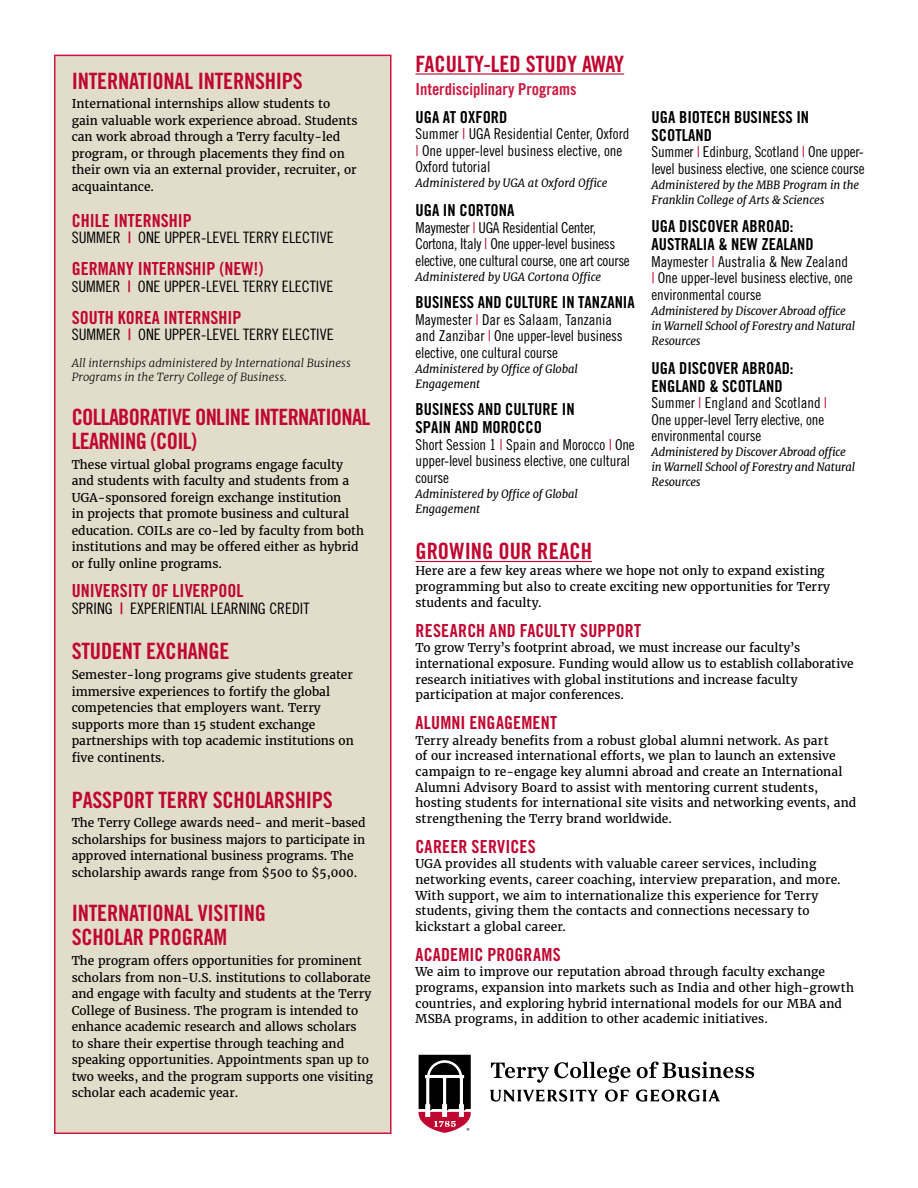
<style>
.page{position:relative;width:918px;height:1188px;background:#fff}
.page>*{position:absolute;margin:0;border:0;box-sizing:border-box;transform-origin:0 0}
.t1{font:22.5px/24px "Trade Gothic LT Std Bd Cn 20";letter-spacing:-.01em;color:#c00630}
.t2{font:22.5px/24px "Trade Gothic LT Std Bd Cn 20";letter-spacing:-.03em;color:#c00630}
.t3{font:18px "Trade Gothic LT Std Bd Cn 20";color:#c00630}
.t4{font:16.5px/18px "Trade Gothic LT Std Bd Cn 20";color:#000}
.t5{font:16.5px "Trade Gothic LT Std Bd Cn 20";color:#cd163f}
.t6{font:15.75px "Trade Gothic LT Std Cn 18";color:#000}
.t7{font:15px/16.5px "Trade Gothic LT Std Cn 18";letter-spacing:-.01em;color:#000}
.t8{font:12px/16.5px "Merriweather";color:#000}
.t9{font:italic 11.25px/15px "Merriweather";letter-spacing:-.01em;color:#000}
.t10{font:italic 300 11.25px/13.5px "Merriweather";color:#000}
.s1{font-family:"Trade Gothic LT Std Bd Cn 20";color:#c00630}
.s2{font-size:15px}
.s3{color:#c00630}
</style>
<div class="page">
<div style="left:55px;top:55px;width:336px;height:1078px;background:#e2ddcb"></div>
<div style="left:54px;top:55px;width:338px;height:1079px;border:2px solid #cd163f"></div>
<hr style="left:416px;top:561px;width:176px;height:1px;background:#c00630">
<hr style="left:416px;top:73px;width:208px;height:2px;background:#c00630">
<svg style="left:418px;top:1054px;width:53px;height:79px"></svg>
<svg style="left:491px;top:1062px;width:140px;height:21px"></svg>
<svg style="left:637px;top:1062px;width:117px;height:16px"></svg>
<svg style="left:605px;top:1090px;width:24px;height:12px"></svg>
<svg style="left:490px;top:1090px;width:108px;height:12px"></svg>
<svg style="left:636px;top:1090px;width:84px;height:12px"></svg>
<h1 class="t1" style="left:72px;top:68px;width:233px">INTERNATIONAL INTERNSHIPS</h1>
<p class="t8" style="left:72px;top:96px;width:287px">International internships allow students to gain valuable work experience abroad. Students can work abroad through a Terry faculty-led program, or through placements they find on their own via an external provider, recruiter, or acquaintance.</p>
<h2 class="t3" style="left:72px;top:210px;width:121px">CHILE INTERNSHIP</h2>
<h3 class="t6" style="left:72px;top:228px;width:264px">SUMMER <span class="s1">|</span> ONE UPPER-LEVEL TERRY ELECTIVE</h3>
<h2 class="t3" style="left:72px;top:258px;width:193px">GERMANY INTERNSHIP (NEW!)</h2>
<h3 class="t6" style="left:72px;top:277px;width:263px"><span class="s2">S</span>UMMER <span class="s1">|</span> ONE UPPER-LEVEL TERRY ELECTIVE</h3>
<h2 class="t3" style="left:72px;top:306px;width:171px">SOUTH KOREA INTERNSHIP</h2>
<h3 class="t6" style="left:72px;top:325px;width:264px">SUMMER <span class="s1">|</span> ONE UPPER-LEVEL TERRY ELECTIVE</h3>
<p class="t10" style="left:72px;top:356px;width:281px">All internships administered by International Business<br>Programs in the Terry College of Business.</p>
<h1 class="t2" style="left:72px;top:405px;width:300px">COLLABORATIVE ONLINE INTERNATIONAL<br>LEARNING (COIL)</h1>
<p class="t8" style="left:72px;top:456px;width:294px">These virtual global programs engage faculty and students with faculty and students from a UGA-sponsored foreign exchange institution<br>in projects that promote business and cultural education. COILs are co-led by faculty from both institutions and may be offered either as hybrid or fully online programs.</p>
<h2 class="t3" style="left:72px;top:580px;width:173px">UNIVERSITY OF LIVERPOOL</h2>
<h3 class="t6" style="left:72px;top:599px;width:239px">SPRING <span class="s1">|</span> EXPERIENTIAL LEARNING CREDIT</h3>
<h1 class="t1" style="left:72px;top:639px;width:159px">STUDENT EXCHANGE</h1>
<p class="t8" style="left:72px;top:667px;width:284px">Semester-long programs give students greater immersive experiences to fortify the global competencies that employers want. Terry supports more than 15 student exchange partnerships with top academic institutions on five continents.</p>
<h1 class="t1" style="left:72px;top:787px;width:263px">PASSPORT TERRY SCHOLARSHIPS</h1>
<p class="t8" style="left:72px;top:815px;width:295px">The Terry College awards need- and merit-based scholarships for business majors to participate in approved international business programs. The scholarship awards range from $500 to $5,000.</p>
<h1 class="t1" style="left:72px;top:901px;width:196px">INTERNATIONAL VISITING<br>SCHOLAR PROGRAM</h1>
<p class="t8" style="left:72px;top:952px;width:303px">The program offers opportunities for prominent scholars from non-U.S. institutions to collaborate and engage with faculty and students at the Terry College of Business. The program is intended to enhance academic research and allows scholars<br>to share their expertise through teaching and speaking opportunities. Appointments span up to two weeks, and the program supports one visiting scholar each academic year.</p>
<h1 class="t1" style="left:416px;top:52px;width:210px">FACULTY-LED STUDY AWAY</h1>
<h3 class="t5" style="left:416px;top:79px;width:163px">Interdisciplinary Programs</h3>
<h3 class="t4" style="left:416px;top:108px;width:93px">UGA AT OXFORD</h3>
<p class="t7" style="left:416px;top:125px;width:216px">Summer <span class="s3">|</span> UGA Residential Center, Oxford <span class="s3">|</span> One upper-level business elective, one<br>Oxford tutorial</p>
<p class="t9" style="left:416px;top:175px;width:194px">Administered by UGA at Oxford Office</p>
<h3 class="t4" style="left:416px;top:201px;width:100px">UGA IN CORTONA</h3>
<p class="t7" style="left:416px;top:219px;width:216px">Maymester <span class="s3">|</span> UGA Residential Center,<br>Cortona, Italy <span class="s3">|</span> One upper-level business elective, one cultural course, one art course</p>
<p class="t9" style="left:416px;top:269px;width:187px">Administered by UGA Cortona Office</p>
<h3 class="t4" style="left:416px;top:293px;width:221px">BUSINESS AND CULTURE IN TANZANIA</h3>
<p class="t7" style="left:416px;top:311px;width:209px">Maymester <span class="s3">|</span> Dar es Salaam, Tanzania and Zanzibar <span class="s3">|</span> One upper-level business elective, one cultural course</p>
<p class="t9" style="left:416px;top:361px;width:164px">Administered by Office of Global<br>Engagement</p>
<h3 class="t4" style="left:416px;top:400px;width:161px">BUSINESS AND CULTURE IN<br>SPAIN AND MOROCCO</h3>
<p class="t7" style="left:416px;top:436px;width:221px">Short Session 1 <span class="s3">|</span> Spain and Morocco <span class="s3">|</span> One upper-level business elective, one cultural course</p>
<p class="t9" style="left:416px;top:486px;width:164px">Administered by Office of Global<br>Engagement</p>
<h3 class="t4" style="left:652px;top:108px;width:159px">UGA BIOTECH BUSINESS IN<br>SCOTLAND</h3>
<p class="t7" style="left:652px;top:143px;width:215px">Summer <span class="s3">|</span> Edinburg, Scotland <span class="s3">|</span> One upper&shy;level business elective, one science course</p>
<p class="t9" style="left:652px;top:177px;width:209px">Administered by the MBB Program in the<br>Franklin College of Arts &amp; Sciences</p>
<h3 class="t4" style="left:652px;top:217px;width:164px">UGA DISCOVER ABROAD:<br>AUSTRALIA &amp; NEW ZEALAND</h3>
<p class="t7" style="left:652px;top:253px;width:203px">Maymester <span class="s3">|</span> Australia &amp; New Zealand <span class="s3">|</span> One upper-level business elective, one environmental course</p>
<p class="t9" style="left:652px;top:303px;width:205px">Administered by Discover Abroad office in Warnell School of Forestry and Natural<br>Resources</p>
<h3 class="t4" style="left:652px;top:359px;width:144px">UGA DISCOVER ABROAD:<br>ENGLAND &amp; SCOTLAND</h3>
<p class="t7" style="left:652px;top:394px;width:177px">Summer <span class="s3">|</span> England and Scotland <span class="s3">|<br></span>One upper-level Terry elective, one environmental course</p>
<p class="t9" style="left:652px;top:445px;width:205px">Administered by Discover Abroad office in Warnell School of Forestry and Natural<br>Resources</p>
<h1 class="t1" style="left:416px;top:539px;width:178px">GROWING OUR REACH</h1>
<p class="t8" style="left:416px;top:562px;width:416px;line-height:16px">Here are a few key areas where we hope not only to expand existing programming but also to create exciting new opportunities for Terry students and faculty.</p>
<h2 class="t3" style="left:416px;top:619px;width:227px">RESEARCH AND FACULTY SUPPORT</h2>
<p class="t8" style="left:416px;top:640px;width:440px;line-height:15.8px">To grow Terry’s footprint abroad, we must increase our faculty’s international exposure. Funding would allow us to establish collaborative research initiatives with global institutions and increase faculty participation at major conferences.</p>
<h2 class="t3" style="left:416px;top:711px;width:143px">ALUMNI ENGAGEMENT</h2>
<p class="t8" style="left:416px;top:732px;width:442px;line-height:15.8px">Terry already benefits from a robust global alumni network. As part<br>of our increased international efforts, we plan to launch an extensive campaign to re-engage key alumni abroad and create an International Alumni Advisory Board to assist with mentoring current students, hosting students for international site visits and networking events, and strengthening the Terry brand worldwide.</p>
<h2 class="t3" style="left:416px;top:835px;width:122px">CAREER SERVICES</h2>
<p class="t8" style="left:416px;top:856px;width:427px;line-height:15.8px">UGA provides all students with valuable career services, including networking events, career coaching, interview preparation, and more.<br>With support, we aim to internationalize this experience for Terry students, giving them the contacts and connections necessary to kickstart a global career.</p>
<h2 class="t3" style="left:416px;top:943px;width:147px">ACADEMIC PROGRAMS</h2>
<p class="t8" style="left:416px;top:964px;width:440px;line-height:15.8px">We aim to improve our reputation abroad through faculty exchange programs, expansion into markets such as India and other high-growth countries, and exploring hybrid international models for our MBA and MSBA programs, in addition to other academic initiatives.</p>
</div>
